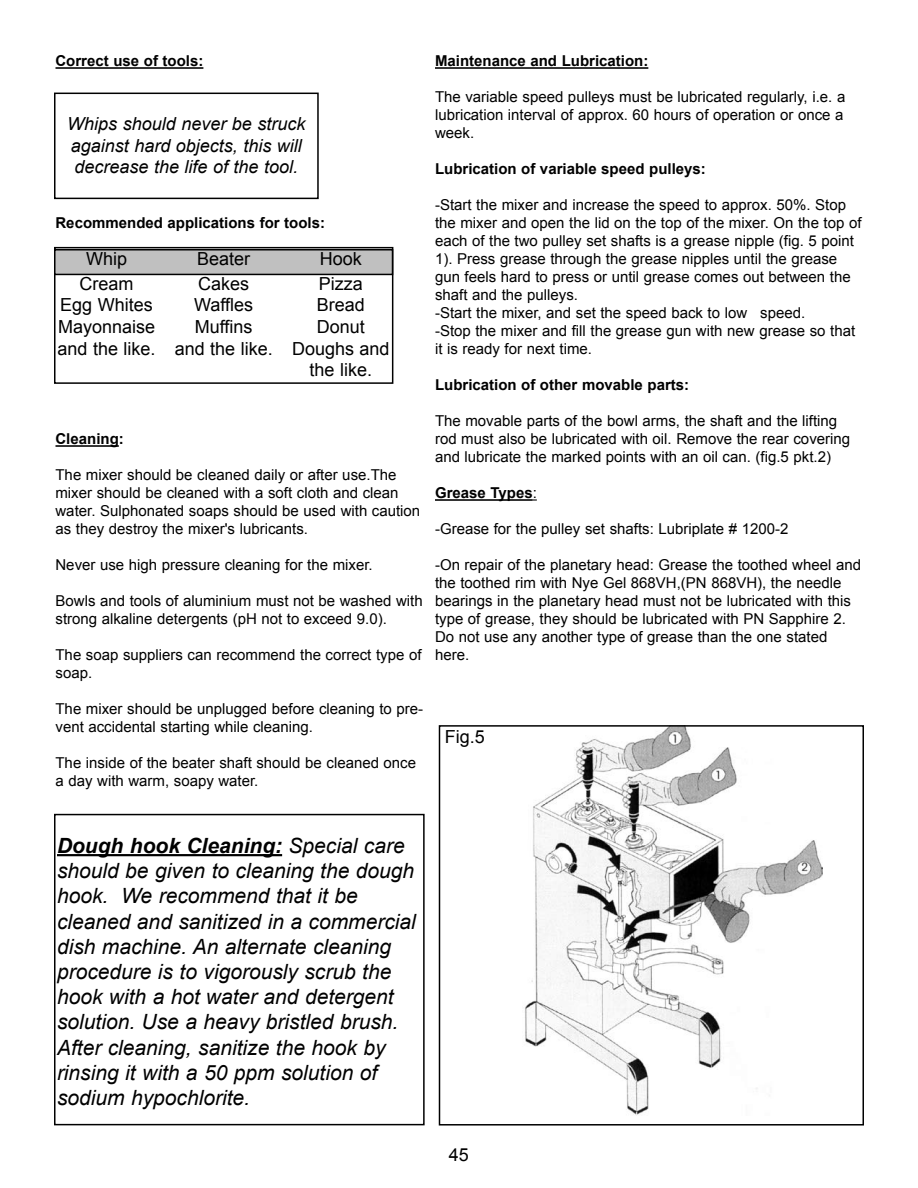
<style>
.page{position:relative;width:918px;height:1188px;background:#fff}
.page>*{position:absolute;margin:0;border:0;box-sizing:border-box;transform-origin:0 0}
.t1{font:italic 21px/25.2px "Arial";color:#000}
.t2{font:18px/21.6px "Arial";color:#000;text-align:center}
.t3{font:italic 18px/21.6px "Arial";color:#000}
.t4{font:15px/18px "Arial";color:#000}
.t5{font:700 15px "Arial";color:#000}
.s1{color:#fff}
.s2{font-weight:400}
.s3{font-weight:700}
</style>
<div class="page">
<hr style="left:435px;top:67px;width:213px;height:2px;background:#000">
<hr style="left:435px;top:499px;width:98px;height:2px;background:#000">
<hr style="left:56px;top:67px;width:147px;height:2px;background:#000">
<hr style="left:56px;top:445px;width:63px;height:2px;background:#000">
<div style="left:54px;top:93px;width:265px;height:106px;border:2px solid #000"></div>
<div style="left:54px;top:247px;width:339px;height:137px;border:2px solid #000"></div>
<hr style="left:57px;top:854px;width:225px;height:2px;background:#000">
<div style="left:54px;top:814px;width:371px;height:311px;border:2px solid #000"></div>
<img style="left:525px;top:728px;width:298px;height:387px">
<div style="left:439px;top:725px;width:425px;height:401px;border:2px solid #000"></div>
<div style="left:55px;top:250px;width:338px;height:24px;background:#c0c0c0"></div>
<div style="left:54px;top:249px;width:339px;height:26px;border:2px solid #000"></div>
<p class="t5" style="left:56px;top:51px;width:149px">Correct use of tools:</p>
<p class="t3" style="left:67px;top:113px;width:240px">Whips should never be struck against hard objects, this will decrease the life of the tool.</p>
<p class="t5" style="left:56px;top:213px;width:271px">Recommended applications for tools:</p>
<p class="t2" style="left:86px;top:248px;width:43px">Whip</p>
<p class="t2" style="left:197px;top:248px;width:55px">Beater</p>
<p class="t2" style="left:320px;top:248px;width:44px">Hook</p>
<p class="t2" style="left:58px;top:273px;width:100px">Cream<br>Egg Whites<br>Mayonnaise and the like.</p>
<p class="t2" style="left:175px;top:273px;width:100px">Cakes<br>Waffles<br>Muffins<br>and the like.</p>
<p class="t2" style="left:292px;top:273px;width:99px">Pizza<br>Bread<br>Donut<br>Doughs and the like.</p>
<p class="t5" style="left:56px;top:429px;width:70px">Cleaning:</p>
<p class="t4" style="left:56px;top:466px;width:366px">The mixer should be cleaned daily or after use.The mixer should be cleaned with a soft cloth and clean water. Sulphonated soaps should be used with caution as they destroy the mixer's lubricants.</p>
<p class="t4" style="left:56px;top:556px;width:319px">Never use high pressure cleaning for the mixer.</p>
<p class="t4" style="left:56px;top:592px;width:369px">Bowls and tools of aluminium must not be washed with strong alkaline detergents (pH not to exceed 9.0).</p>
<p class="t4" style="left:56px;top:646px;width:368px">The soap suppliers can recommend the correct type of soap.</p>
<p class="t4" style="left:56px;top:700px;width:369px">The mixer should be unplugged before cleaning to pre&shy;vent accidental starting while cleaning.</p>
<p class="t4" style="left:56px;top:754px;width:362px">The inside of the beater shaft should be cleaned once a day with warm, soapy water.</p>
<p class="t5" style="left:435px;top:51px;width:215px">Maintenance and Lubrication:</p>
<p class="t4" style="left:435px;top:88px;width:412px;text-align:justify">The variable speed pulleys must be lubricated regularly, i.e. a lubrication interval of approx. 60 hours of operation or once a week.</p>
<p class="t5" style="left:435px;top:159px;width:272px">Lubrication of variable speed pulleys:</p>
<p class="t4" style="left:435px;top:196px;width:428px">-Start the mixer and increase the speed to approx. 50%. Stop the mixer and open the lid on the top of the mixer. On the top of each of the two pulley set shafts is a grease nipple (fig. 5 point 1). Press grease through the grease nipples until the grease gun feels hard to press or until grease comes out between the shaft and the pulleys.<br>-Start the mixer, and set the speed back to low <span class="s1">..</span>speed.<br>-Stop the mixer and fill the grease gun with new grease so that it is ready for next time.</p>
<p class="t5" style="left:435px;top:375px;width:256px">Lubrication of other movable parts:</p>
<p class="t4" style="left:435px;top:412px;width:417px">The movable parts of the bowl arms, the shaft and the lifting rod must also be lubricated with oil. Remove the rear covering and lubricate the marked points with an oil can. (fig.5 pkt.2)</p>
<p class="t5" style="left:435px;top:483px;width:103px">Grease Types<span class="s2">:</span></p>
<p class="t4" style="left:435px;top:520px;width:355px">-Grease for the pulley set shafts: Lubriplate # 1200-2</p>
<p class="t4" style="left:435px;top:556px;width:428px">-On repair of the planetary head: Grease the toothed wheel and the toothed rim with Nye Gel 868VH,(PN 868VH), the needle bearings in the planetary head must not be lubricated with this type of grease, they should be lubricated with PN Sapphire 2.<br>Do not use any another type of grease than the one stated here.</p>
<p class="t2" style="left:445px;top:726px;width:42px">Fig.5</p>
<p class="t1" style="left:57px;top:833px;width:360px"><span class="s3">Dough hook Cleaning:</span> Special care should be given to cleaning the dough hook. We recommend that it be cleaned and sanitized in a commercial dish machine. An alternate cleaning procedure is to vigorously scrub the hook with a hot<span class="s1">.</span>water and detergent solution. Use a heavy bristled brush.<br>After cleaning, sanitize the hook by rinsing it with a 50 ppm solution of sodium hypochlorite.</p>
<p class="t2" style="left:449px;top:1144px;width:22px">45</p>
</div>
